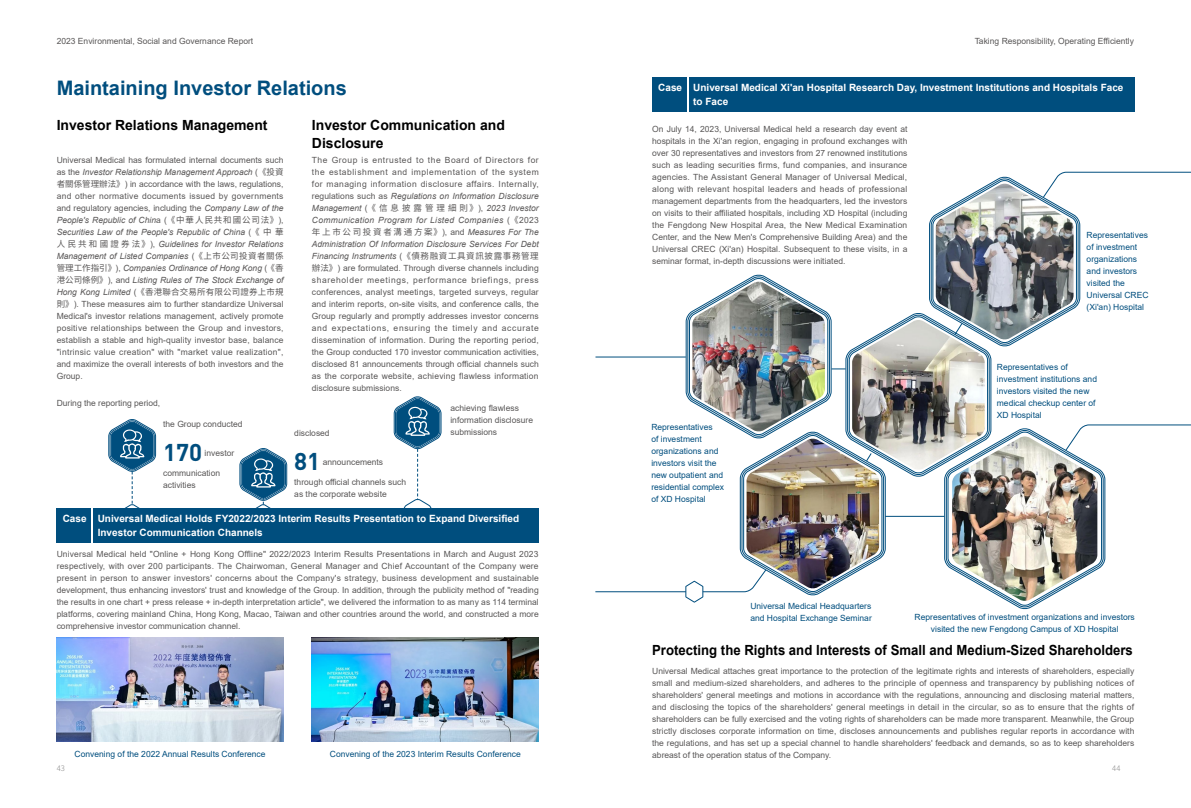
<style>
.page{position:relative;width:1191px;height:808px;background:#fff}
.page>*{position:absolute;margin:0;border:0;box-sizing:border-box;transform-origin:0 0}
.t1{font:700 24px "DIN";color:#004e7e}
.t2{font:700 20px "Arial";color:#004e7e}
.t3{font:700 14px "Arial";color:#000;scale:.94 1}
.t4{font:700 14px/18px "Arial";color:#000}
.t5{font:700 10px/14px "Arial";color:#fff}
.t6{font:8.5px/12px "Arial";color:#595757;text-align:justify}
.t7{font:8.5px/12px "Arial";color:#004e7e}
.t8{font:italic 8.5px/12px "Arial";color:#595757;text-align:justify}
.t9{font:8.5px "Source Han Sans CN";letter-spacing:.02em;color:#595757}
.t10{font:300 7.6px "Source Han Sans CN";color:#898989}
.s1{font-style:normal}
.s2{font-family:"Source Han Sans CN";font-style:normal}
.s3{font-family:"Arial";font-style:italic}
.s4{font-family:"Arial"}
.s5{font-family:"Source Han Sans CN"}
.s6{font-style:italic}
.s7{font-family:"Source Han Sans SC"}
</style>
<div class="page">
<svg style="left:108px;top:419px;width:48px;height:89px"></svg>
<svg style="left:239px;top:448px;width:48px;height:60px"></svg>
<svg style="left:394px;top:396px;width:47px;height:112px"></svg>
<div style="left:57px;top:508px;width:34px;height:34px;background:#004e7e"></div>
<div style="left:94px;top:508px;width:445px;height:34px;background:#004e7e"></div>
<div style="left:652px;top:78px;width:34px;height:34px;background:#004e7e"></div>
<div style="left:689px;top:78px;width:445px;height:34px;background:#004e7e"></div>
<img style="left:57px;top:638px;width:226px;height:104px">
<img style="left:312px;top:638px;width:227px;height:104px">
<img style="left:595px;top:171px;width:596px;height:439px">
<p class="t6" style="left:57px;top:35px;width:198px">2023 Environmental, Social and Governance Report</p>
<p class="t6" style="left:974px;top:35px;width:161px">Taking Responsibility, Operating Efficiently</p>
<h2 class="t2" style="left:57px;top:74px;width:292px">Maintaining Investor Relations</h2>
<h3 class="t4" style="left:57px;top:116px;width:212px">Investor Relations Management</h3>
<h3 class="t4" style="left:312px;top:116px;width:194px">Investor Communication and<br>Disclosure</h3>
<p class="t8" style="left:57px;top:154px;width:228px"><span class="s1">Universal Medical has formulated internal documents such as the</span> Investor Relationship Management Approach <span class="s1">(</span><span class="s2">《投資者關係管理辦法》</span><span class="s1">) in accordance with the laws, regulations, and other normative documents issued by governments and regulatory agencies, including the</span> Company Law of the People's Republic of Chin<span class="s1">a (</span><span class="s2">《中華人民共和國公司法》</span><span class="s1">), </span>Securities Law of the People's Republic of China <span class="s1">(</span><span class="s2">《中華人民共和國證券法》</span><span class="s1">),</span> Guidelines for Investor Relations Management of Listed Companies <span class="s1">(</span><span class="s2">《上市公司投資者關係管理工作指引》</span><span class="s1">),</span> Companies Ordinance of Hong Kong <span class="s1">(</span><span class="s2">《香港公司條例》</span><span class="s1">), and</span> Listing Rules of The Stock Exchange of</p>
<p class="t9" style="left:57px;top:288px;width:228px"><span class="s3">Hong Kong Limited</span> <span class="s4">(</span>《香港聯合交易所有限公司證券上市規</p>
<p class="t6" style="left:57px;top:298px;width:228px"><span class="s5">則》</span>). These measures aim to further standardize Universal Medical's investor relations management, actively promote positive relationships between the Group and investors, establish a stable and high-quality investor base, balance "intrinsic value creation" with "market value realization", and maximize the overall interests of both investors and the Group.</p>
<p class="t6" style="left:312px;top:154px;width:228px">The Group is entrusted to the Board of Directors for the establishment and implementation of the system for managing information disclosure affairs. Internally, regulations such as <span class="s6">Regulations on Information Disclosure Management</span> (<span class="s7">《信息披露管理細則》</span>), <span class="s6">2023 Investor Communication Program for Listed Companies</span> (<span class="s7">《</span>2023<span class="s7">年上市公司投資者溝通方案》</span>), and <span class="s6">Measures For The Administration Of Information Disclosure Services For Debt Financing Instruments</span> (<span class="s7">《債務融資工具資訊披露事務管理辦法》</span>) are formulated. Through diverse channels including shareholder meetings, performance briefings, press conferences, analyst meetings, targeted surveys, regular and interim reports, on-site visits, and conference calls, the Group regularly and promptly addresses investor concerns and expectations, ensuring the timely and accurate dissemination of information. During the reporting period, the Group conducted 170 investor communication activities, disclosed 81 announcements through official channels such as the corporate website, achieving flawless information disclosure submissions.</p>
<p class="t6" style="left:57px;top:397px;width:105px">During the reporting period,</p>
<p class="t6" style="left:163px;top:418px;width:81px">the Group conducted</p>
<h1 class="t1" style="left:163px;top:437px;width:41px">170</h1>
<p class="t6" style="left:205px;top:447px;width:31px">investor</p>
<p class="t6" style="left:163px;top:467px;width:59px">communication activities</p>
<p class="t6" style="left:294px;top:427px;width:37px">disclosed</p>
<h1 class="t1" style="left:294px;top:446px;width:28px">81</h1>
<p class="t6" style="left:323px;top:456px;width:62px">announcements</p>
<p class="t6" style="left:294px;top:476px;width:113px">through official channels such as the corporate website</p>
<p class="t6" style="left:450px;top:402px;width:84px;text-align:left">achieving flawless information disclosure submissions</p>
<p class="t5" style="left:98px;top:512px;width:423px;text-indent:-35px">Case Universal Medical Holds FY2022/2023 Interim Results Presentation to Expand Diversified<br>Investor Communication Channels</p>
<p class="t6" style="left:57px;top:548px;width:484px">Universal Medical held "Online + Hong Kong Offline" 2022/2023 Interim Results Presentations in March and August 2023 respectively, with over 200 participants. The Chairwoman, General Manager and Chief Accountant of the Company were present in person to answer investors' concerns about the Company's strategy, business development and sustainable development, thus enhancing investors' trust and knowledge of the Group. In addition, through the publicity method of "reading the results in one chart + press release + in-depth interpretation article", we delivered the information to as many as 114 terminal platforms, covering mainland China, Hong Kong, Macao, Taiwan and other countries around the world, and constructed a more comprehensive investor communication channel.</p>
<p class="t7" style="left:75px;top:748px;width:192px">Convening of the 2022 Annual Results Conference</p>
<p class="t7" style="left:330px;top:748px;width:192px">Convening of the 2023 Interim Results Conference</p>
<p class="t5" style="left:693px;top:81px;width:432px;text-indent:-35px">Case Universal Medical Xi'an Hospital Research Day, Investment Institutions and Hospitals Face to Face</p>
<p class="t6" style="left:652px;top:123px;width:257px">On July 14, 2023, Universal Medical held a research day event at hospitals in the Xi'an region, engaging in profound exchanges with over 30 representatives and investors from 27 renowned institutions such as leading securities firms, fund companies, and insurance agencies. The Assistant General Manager of Universal Medical, along with relevant hospital leaders and heads of professional management departments from the headquarters, led the investors on visits to their affiliated hospitals, including XD Hospital (including the Fengdong New Hospital Area, the New Medical Examination Center, and the New Men's Comprehensive Building Area) and the Universal CREC (Xi'an) Hospital. Subsequent to these visits, in a seminar format, in-depth discussions were initiated.</p>
<p class="t7" style="left:651px;top:421px;width:74px">Representatives<br>of investment organizations and investors visit the new outpatient and residential complex of XD Hospital</p>
<p class="t7" style="left:1086px;top:229px;width:63px">Representatives of investment organizations and investors visited the<br>Universal CREC (Xi'an) Hospital</p>
<p class="t7" style="left:996px;top:361px;width:102px">Representatives of investment institutions and investors visited the new medical checkup center of<br>XD Hospital</p>
<p class="t7" style="left:750px;top:599px;width:123px">Universal Medical Headquarters and Hospital Exchange Seminar</p>
<p class="t7" style="left:914px;top:611px;width:222px;text-align:center">Representatives of investment organizations and investors visited the new Fengdong Campus of XD Hospital</p>
<h3 class="t3" style="left:652px;top:640px;width:513px">Protecting the Rights and Interests of Small and Medium-Sized Shareholders</h3>
<p class="t6" style="left:652px;top:665px;width:484px">Universal Medical attaches great importance to the protection of the legitimate rights and interests of shareholders, especially small and medium-sized shareholders, and adheres to the principle of openness and transparency by publishing notices of shareholders' general meetings and motions in accordance with the regulations, announcing and disclosing material matters, and disclosing the topics of the shareholders' general meetings in detail in the circular, so as to ensure that the rights of shareholders can be fully exercised and the voting rights of shareholders can be made more transparent. Meanwhile, the Group strictly discloses corporate information on time, discloses announcements and publishes regular reports in accordance with the regulations, and has set up a special channel to handle shareholders' feedback and demands, so as to keep shareholders abreast of the operation status of the Company.</p>
<p class="t10" style="left:57px;top:764px;width:10px">43</p>
<p class="t10" style="left:1112px;top:764px;width:10px">44</p>
</div>
